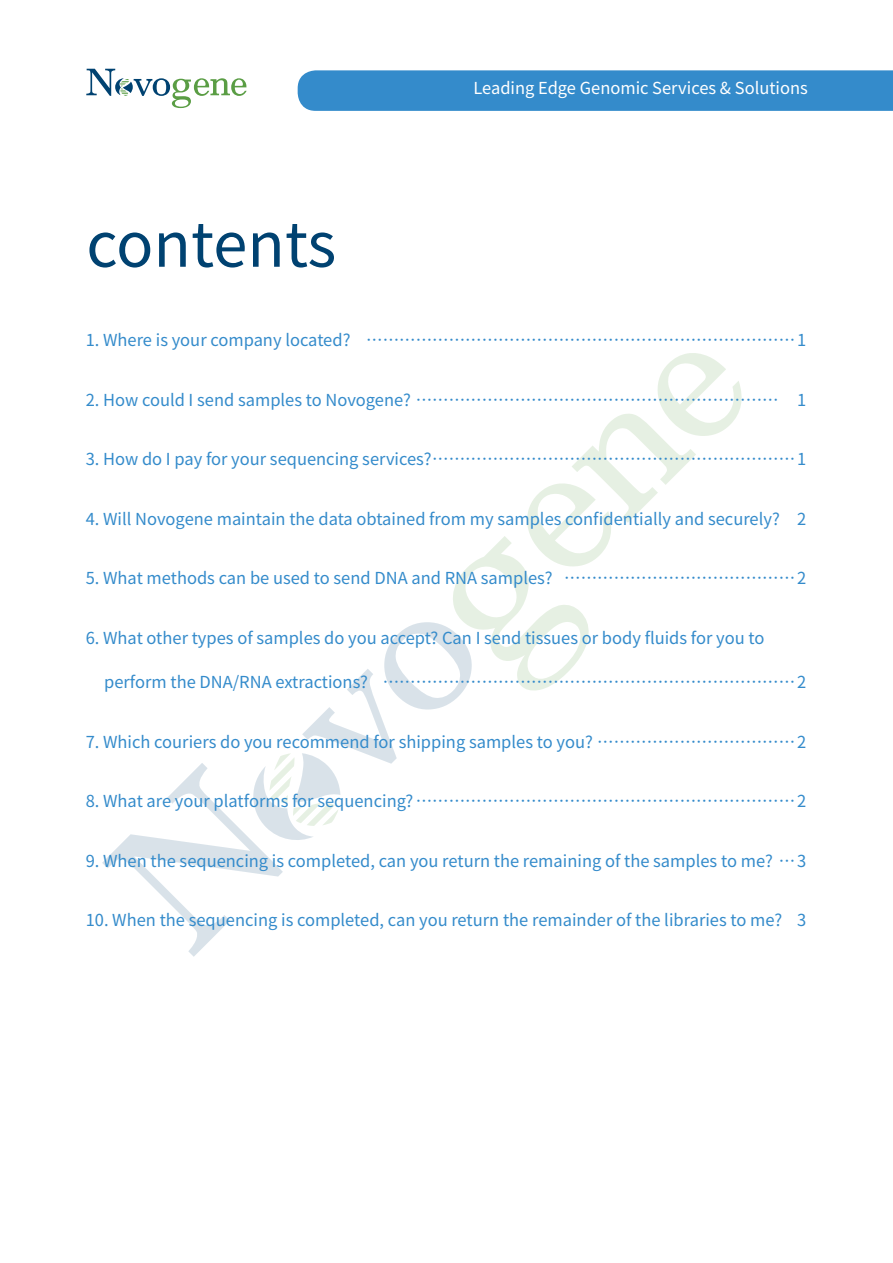
<style>
.page{position:relative;width:893px;height:1263px;background:#fff}
.page>*{position:absolute;margin:0;border:0;box-sizing:border-box;transform-origin:0 0}
.t1{font:61.5px "Source Han Sans SC";color:#004271}
.t2{font:16.5px "Source Han Sans SC";color:#348bcb}
.t3{font:16.5px "Source Han Sans SC";color:#fff}
</style>
<div class="page">
<svg style="left:86px;top:69px;width:161px;height:39px"></svg>
<svg style="left:102px;top:353px;width:640px;height:604px"></svg>
<div style="left:298px;top:70px;width:595px;height:41px;background:#348bcb"></div>
<h1 class="t1" style="left:86px;top:210px;width:251px">contents</h1>
<p class="t3" style="left:473px;top:79px;width:336px">Leading Edge Genomic Services &amp; Solutions</p>
<p class="t2" style="left:86px;top:331px;width:722px">1. Where is your company located? …………………………………………………………………… 1</p>
<p class="t2" style="left:86px;top:391px;width:722px">2. How could I send samples to Novogene? ………………………………………………………… 1</p>
<p class="t2" style="left:86px;top:450px;width:722px">3. How do I pay for your sequencing services?………………………………………………………… 1</p>
<p class="t2" style="left:86px;top:510px;width:722px">4. Will Novogene maintain the data obtained from my samples confidentially and securely? 2</p>
<p class="t2" style="left:86px;top:569px;width:722px">5. What methods can be used to send DNA and RNA samples? …………………………………… 2</p>
<p class="t2" style="left:86px;top:629px;width:680px">6. What other types of samples do you accept? Can I send tissues or body fluids for you to</p>
<p class="t2" style="left:104px;top:673px;width:704px">perform the DNA/RNA extractions? ………………………………………………………………… 2</p>
<p class="t2" style="left:86px;top:733px;width:722px">7. Which couriers do you recommend for shipping samples to you? ……………………………… 2</p>
<p class="t2" style="left:86px;top:792px;width:722px">8. What are your platforms for sequencing?…………………………………………………………… 2</p>
<p class="t2" style="left:86px;top:852px;width:689px">9. When the sequencing is completed, can you return the remaining of the samples to me?</p>
<p class="t2" style="left:797px;top:852px;width:11px">3</p>
<p class="t2" style="left:86px;top:911px;width:722px">10. When the sequencing is completed, can you return the remainder of the libraries to me? 3</p>
</div>
